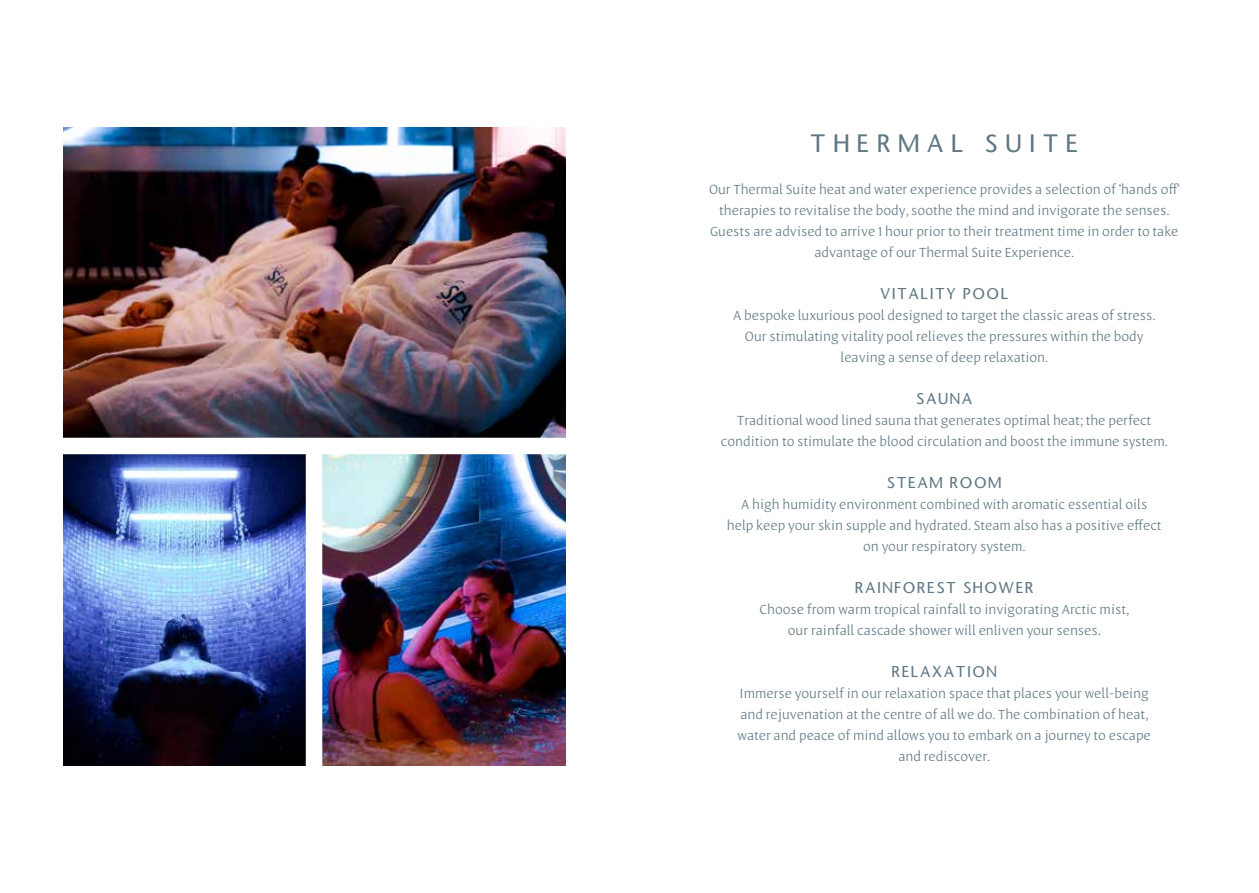
<style>
.page{position:relative;width:1259px;height:893px;background:#fff}
.page>*{position:absolute;margin:0;border:0;box-sizing:border-box;transform-origin:0 0}
.t1{font:500 24px "Stone Sans";letter-spacing:.31em;color:#5f7884}
.t2{font:300 15px/21px "Leksa Sans";color:#5f7884;text-align:center}
.t3{font:500 15px "Stone Sans";letter-spacing:.1em;color:#5f7884}
</style>
<div class="page">
<img style="left:64px;top:128px;width:502px;height:637px">
<div style="left:306px;top:447px;width:16px;height:329px;background:#fff"></div>
<div style="left:48px;top:438px;width:536px;height:16px;background:#fff"></div>
<h1 class="t1" style="left:810px;top:128px;width:269px">THERMAL SUITE</h1>
<p class="t2" style="left:709px;top:178px;width:472px">Our Thermal Suite heat and water experience provides a selection of ‘hands off‘ therapies to revitalise the body, soothe the mind and invigorate the senses.<br>Guests are advised to arrive 1 hour prior to their treatment time in order to take advantage of our Thermal Suite Experience.</p>
<p class="t3" style="left:880px;top:284px;width:130px">VITALITY POOL</p>
<p class="t2" style="left:733px;top:304px;width:423px">A bespoke luxurious pool designed to target the classic areas of stress.<br>Our stimulating vitality pool relieves the pressures within the body leaving a sense of deep relaxation.</p>
<p class="t3" style="left:916px;top:389px;width:57px">SAUNA</p>
<p class="t2" style="left:721px;top:409px;width:448px">Traditional wood lined sauna that generates optimal heat; the perfect condition to stimulate the blood circulation and boost the immune system.</p>
<p class="t3" style="left:887px;top:473px;width:116px">STEAM ROOM</p>
<p class="t2" style="left:727px;top:493px;width:436px">A high humidity environment combined with aromatic essential oils help keep your skin supple and hydrated. Steam also has a positive effect on your respiratory system.</p>
<p class="t3" style="left:855px;top:578px;width:180px">RAINFOREST SHOWER</p>
<p class="t2" style="left:759px;top:598px;width:371px">Choose from warm tropical rainfall to invigorating Arctic mist, our rainfall cascade shower will enliven your senses.</p>
<p class="t3" style="left:891px;top:662px;width:107px">RELAXATION</p>
<p class="t2" style="left:737px;top:682px;width:415px">Immerse yourself in our relaxation space that places your well-being and rejuvenation at the centre of all we do. The combination of heat, water and peace of mind allows you to embark on a journey to escape and rediscover.</p>
</div>
